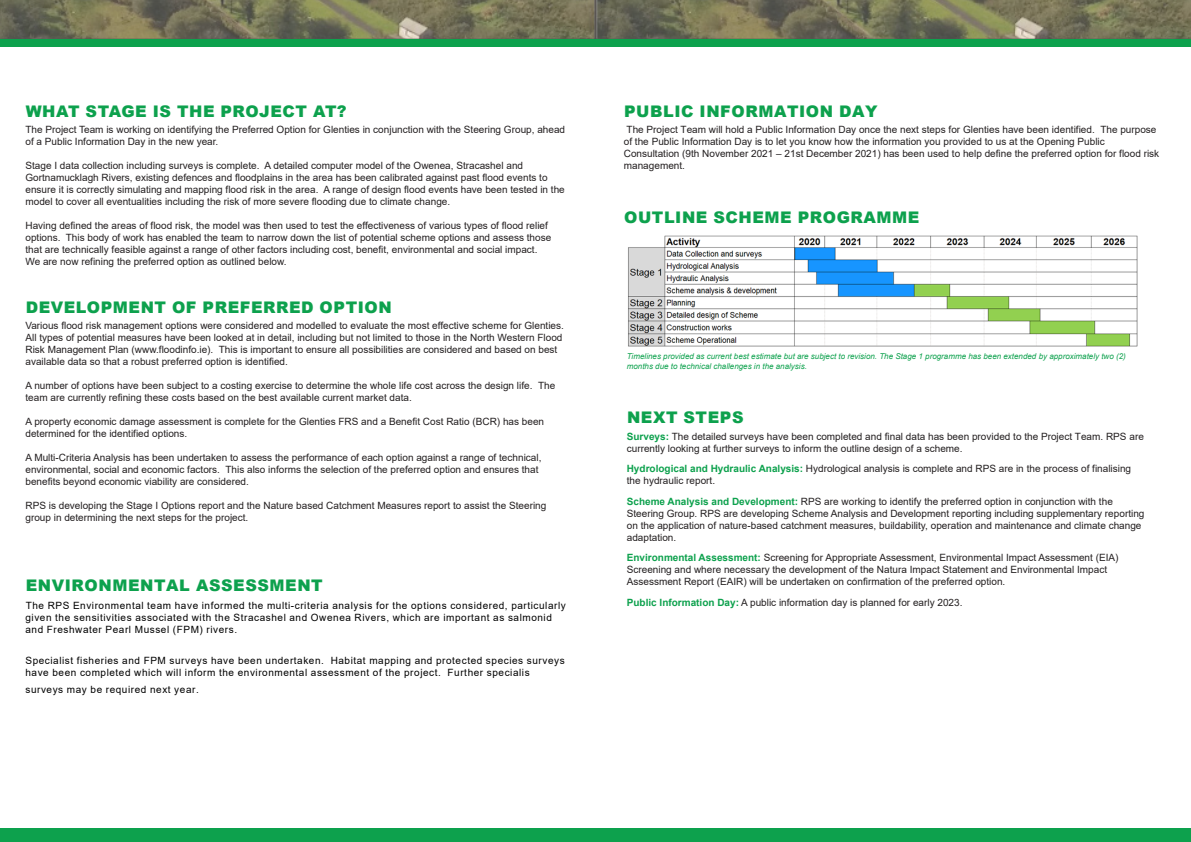
<style>
.page{position:relative;width:1191px;height:842px;background:#fff}
.page>*{position:absolute;margin:0;border:0;box-sizing:border-box;transform-origin:0 0}
._2017_Main_Body{font:900 16px "Arial";letter-spacing:.035em;color:#0da14d}
._2017_Main_Body-2{font:10px/12px "Arial";color:#231f20}
._2017_Main_Body-3{font:10px/12px "Arial";letter-spacing:.055em;color:#000}
._2017_Main_Body-4{font:italic 8px/9.6px "Arial";color:#0da14d}
.s1{font-weight:700;color:#0da14d}
</style>
<div class="page">
<img style="left:628px;top:235px;width:510px;height:112px">
<svg style="left:0;top:0;width:1191px;height:40px;background:#737459"></svg>
<div style="left:0;top:40px;width:1191px;height:7px;background:#0da14d"></div>
<div style="left:0;top:828px;width:1191px;height:14px;background:#0da14d"></div>
<p class="_2017_Main_Body" style="left:26px;top:100px;width:322px">WHAT STAGE IS THE PROJECT AT?</p>
<p class="_2017_Main_Body-2" style="left:25px;top:124px;width:541px">The Project Team is working on identifying the Preferred Option for Glenties in conjunction with the Steering Group, ahead of a Public Information Day in the new year.</p>
<p class="_2017_Main_Body-2" style="left:25px;top:160px;width:541px">Stage I data collection including surveys is complete. A detailed computer model of the Owenea, Stracashel and Gortnamucklagh Rivers, existing defences and floodplains in the area has been calibrated against past flood events to ensure it is correctly simulating and mapping flood risk in the area. A range of design flood events have been tested in the model to cover all eventualities including the risk of more severe flooding due to climate change.</p>
<p class="_2017_Main_Body-2" style="left:25px;top:220px;width:527px">Having defined the areas of flood risk, the model was then used to test the effectiveness of various types of flood relief options. This body of work has enabled the team to narrow down the list of potential scheme options and assess those that are technically feasible against a range of other factors including cost, benefit, environmental and social impact.<br>We are now refining the preferred option as outlined below.</p>
<p class="_2017_Main_Body" style="left:26px;top:296px;width:367px">DEVELOPMENT OF PREFERRED OPTION</p>
<p class="_2017_Main_Body-2" style="left:25px;top:320px;width:540px">Various flood risk management options were considered and modelled to evaluate the most effective scheme for Glenties.<br>All types of potential measures have been looked at in detail, including but not limited to those in the North Western Flood Risk Management Plan (www.floodinfo.ie). This is important to ensure all possibilities are considered and based on best available data so that a robust preferred option is identified.</p>
<p class="_2017_Main_Body-2" style="left:25px;top:380px;width:531px">A number of options have been subject to a costing exercise to determine the whole life cost across the design life. The team are currently refining these costs based on the best available current market data.</p>
<p class="_2017_Main_Body-2" style="left:25px;top:416px;width:520px">A property economic damage assessment is complete for the Glenties FRS and a Benefit Cost Ratio (BCR) has been determined for the identified options.</p>
<p class="_2017_Main_Body-2" style="left:25px;top:452px;width:517px">A Multi-Criteria Analysis has been undertaken to assess the performance of each option against a range of technical, environmental, social and economic factors. This also informs the selection of the preferred option and ensures that benefits beyond economic viability are considered.</p>
<p class="_2017_Main_Body-2" style="left:25px;top:500px;width:522px">RPS is developing the Stage I Options report and the Nature based Catchment Measures report to assist the Steering group in determining the next steps for the project.</p>
<p class="_2017_Main_Body" style="left:26px;top:573px;width:299px">ENVIRONMENTAL ASSESSMENT</p>
<p class="_2017_Main_Body-3" style="left:25px;top:599px;width:542px">The RPS Environmental team have informed the multi-criteria analysis for the options considered, particularly given the sensitivities associated with the Stracashel and Owenea Rivers, which are important as salmonid and Freshwater Pearl Mussel (FPM) rivers.</p>
<p class="_2017_Main_Body-3" style="left:25px;top:654px;width:541px">Specialist fisheries and FPM surveys have been undertaken. Habitat mapping and protected species surveys have been completed which will inform the environmental assessment of the project. Further specialis</p>
<p class="_2017_Main_Body-3" style="left:25px;top:683px;width:175px">surveys may be required next year.</p>
<p class="_2017_Main_Body" style="left:624px;top:100px;width:255px">PUBLIC INFORMATION DAY</p>
<p class="_2017_Main_Body-2" style="left:624px;top:124px;width:537px">The Project Team will hold a Public Information Day once the next steps for Glenties have been identified. The purpose of the Public Information Day is to let you know how the information you provided to us at the Opening Public Consultation (9th November 2021 – 21st December 2021) has been used to help define the preferred option for flood risk management.</p>
<p class="_2017_Main_Body" style="left:624px;top:206px;width:297px">OUTLINE SCHEME PROGRAMME</p>
<p class="_2017_Main_Body-4" style="left:627px;top:352px;width:500px">Timelines provided as current best estimate but are subject to revision. The Stage 1 programme has been extended by approximately two (2) months due to technical challenges in the analysis.</p>
<p class="_2017_Main_Body" style="left:627px;top:406px;width:118px">NEXT STEPS</p>
<p class="_2017_Main_Body-2" style="left:627px;top:430px;width:518px"><span class="s1">Surveys:</span> The detailed surveys have been completed and final data has been provided to the Project Team. RPS are currently looking at further surveys to inform the outline design of a scheme.</p>
<p class="_2017_Main_Body-2" style="left:627px;top:463px;width:506px"><span class="s1">Hydrological and Hydraulic Analysis:</span> Hydrological analysis is complete and RPS are in the process of finalising the hydraulic report.</p>
<p class="_2017_Main_Body-2" style="left:627px;top:495px;width:519px"><span class="s1">Scheme Analysis and Development:</span> RPS are working to identify the preferred option in conjunction with the Steering Group. RPS are developing Scheme Analysis and Development reporting including supplementary reporting on the application of nature-based catchment measures, buildability, operation and maintenance and climate change adaptation.</p>
<p class="_2017_Main_Body-2" style="left:627px;top:552px;width:493px"><span class="s1">Environmental Assessment:</span> Screening for Appropriate Assessment, Environmental Impact Assessment (EIA)<br>Screening and where necessary the development of the Natura Impact Statement and Environmental Impact<br>Assessment Report (EAIR) will be undertaken on confirmation of the preferred option.</p>
<p class="_2017_Main_Body-2" style="left:627px;top:596px;width:337px"><span class="s1">Public Information Day:</span> A public information day is planned for early 2023.</p>
</div>
